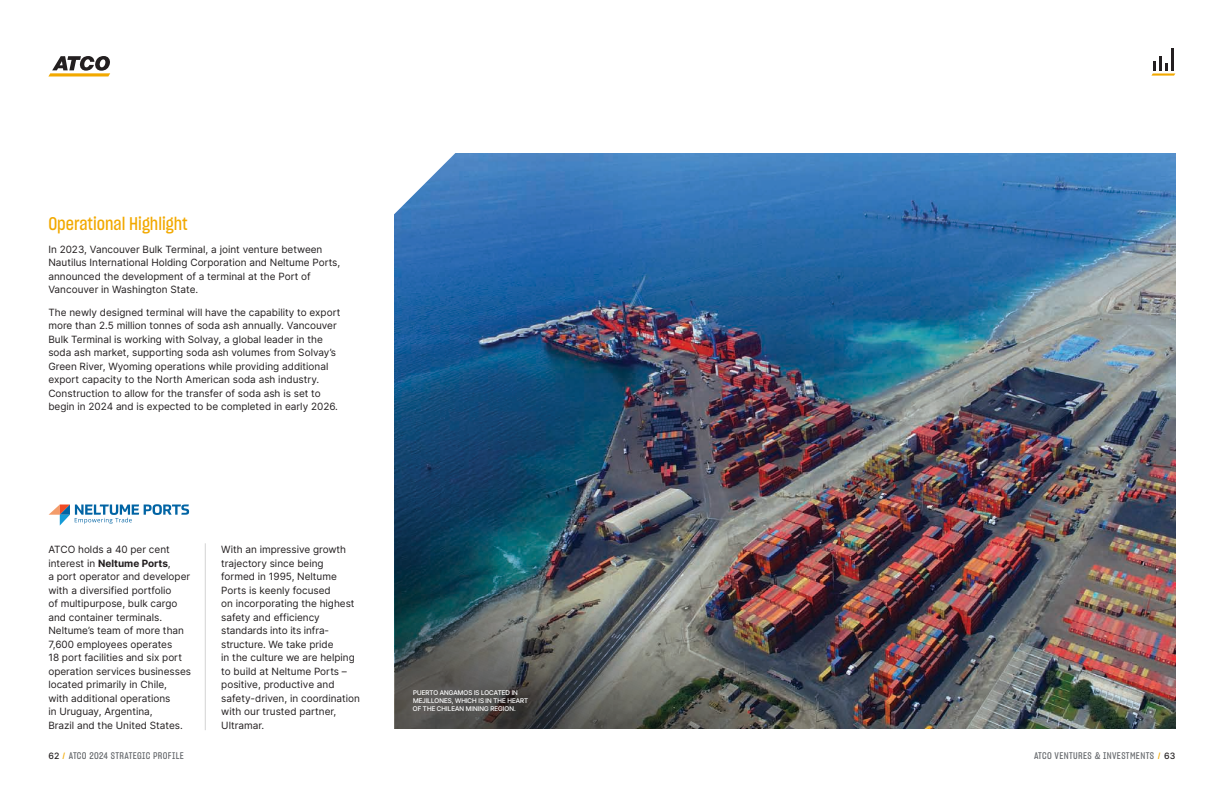
<style>
.page{position:relative;width:1224px;height:792px;background:#fff}
.page>*{position:absolute;margin:0;border:0;box-sizing:border-box;transform-origin:0 0}
.t1{font:18px "Sharp Grotesk Medium 15";color:#f2a900}
.t2{font:10px/13.5px "Inter";color:#231f20}
.t3{font:9.5px "Sharp Grotesk Medium 15";letter-spacing:.04em;color:#63666a}
.t4{font:500 6.5px/8px "Inter Tight";letter-spacing:.02em;color:#fff}
.s1{font-weight:700}
.s2{font-family:"Inter";font-weight:500;font-size:8.8px;color:#231f20}
.s3{font-size:9px;color:#f2a900}
</style>
<div class="page">
<img style="left:394px;top:153px;width:781px;height:310px">
<img style="left:394px;top:463px;width:781px;height:266px">
<svg style="left:1151px;top:56px;width:24px;height:20px"></svg>
<hr style="left:1171px;top:49px;width:3px;height:22px;background:#231f20">
<svg style="left:394px;top:153px;width:62px;height:62px"></svg>
<hr style="left:205px;top:543px;width:1px;height:187px;background:#d3d3d4">
<svg style="left:49px;top:504px;width:140px;height:22px"></svg>
<svg style="left:48px;top:56px;width:63px;height:20px"></svg>
<h1 class="t1" style="left:48px;top:211px;width:141px">Operational Highlight</h1>
<p class="t2" style="left:48px;top:242px;width:293px">In 2023, Vancouver Bulk Terminal, a joint venture between Nautilus International Holding Corporation and Neltume Ports, announced the development of a terminal at the Port of Vancouver in Washington State.</p>
<p class="t2" style="left:48px;top:305px;width:294px">The newly designed terminal will have the capability to export more than 2.5 million tonnes of soda ash annually. Vancouver Bulk Terminal is working with Solvay, a global leader in the soda ash market, supporting soda ash volumes from Solvay’s Green River, Wyoming operations while providing additional export capacity to the North American soda ash industry.<br>Construction to allow for the transfer of soda ash is set to begin in 2024 and is expected to be completed in early 2026.</p>
<p class="t2" style="left:48px;top:542px;width:144px">ATCO holds a 40 per cent interest in <span class="s1">Neltume Ports</span>,<br>a port operator and developer with a diversified portfolio<br>of multipurpose, bulk cargo and container terminals.<br>Neltume’s team of more than<br>7,600 employees operates<br>18 port facilities and six port operation services businesses located primarily in Chile,<br>with additional operations<br>in Uruguay, Argentina,<br>Brazil and the United States.</p>
<p class="t2" style="left:221px;top:542px;width:140px">With an impressive growth trajectory since being<br>formed in 1995, Neltume<br>Ports is keenly focused<br>on incorporating the highest safety and efficiency standards into its infra&shy;structure. We take pride<br>in the culture we are helping to build at Neltume Ports – positive, productive and safety-driven, in coordination with our trusted partner,<br>Ultramar.</p>
<p class="t4" style="left:413px;top:688px;width:117px">PUERTO ANGAMOS IS LOCATED IN<br>MEJILLONES, WHICH IS IN THE HEART<br>OF THE CHILEAN MINING REGION.</p>
<p class="t3" style="left:49px;top:749px;width:137px"><span class="s2">62</span> <span class="s3">/</span> ATCO 2024 STRATEGIC PROFILE</p>
<p class="t3" style="left:1034px;top:749px;width:143px">ATCO VENTURES &amp; INVESTMENTS <span class="s3">/</span> <span class="s2">63</span></p>
</div>
